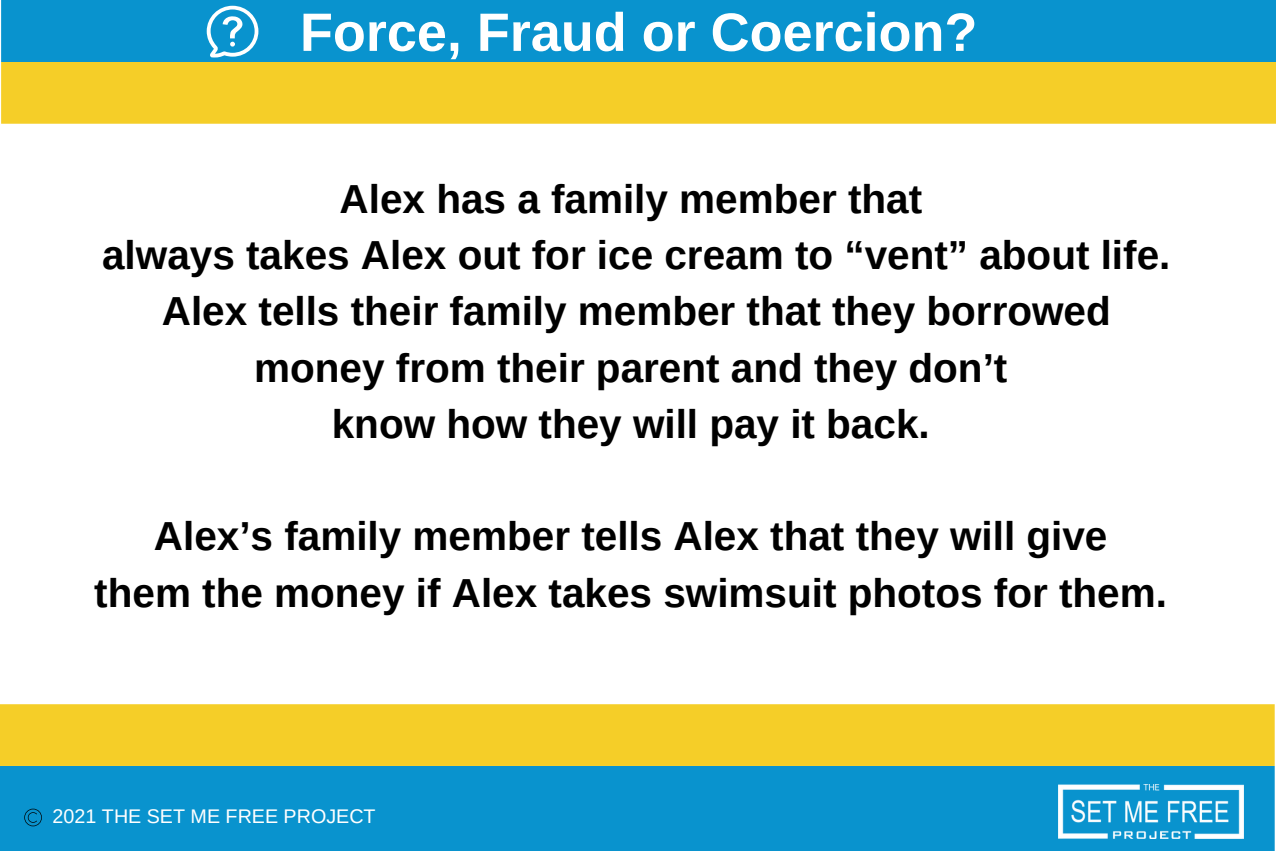
<style>
.page{position:relative;width:1276px;height:851px;background:#fff}
.page>*{position:absolute;margin:0;border:0;box-sizing:border-box;transform-origin:0 0}
.t1{font:700 54px "Arimo";color:#fff}
.t2{font:700 40.5px/56.4px "Arimo";color:#000;text-align:center}
.t3{font:19.8px "Arimo";color:#fff}
</style>
<div class="page">
<div style="left:1px;top:0;width:1275px;height:62px;background:#0993ce"></div>
<div style="left:1px;top:62px;width:1275px;height:62px;background:#f5ce28"></div>
<div style="left:0;top:766px;width:1274px;height:84px;background:#0993ce"></div>
<div style="left:0;top:704px;width:1274px;height:62px;background:#f5ce28"></div>
<svg style="left:24px;top:808px;width:18px;height:18px"></svg>
<img style="left:1059px;top:784px;width:184px;height:54px">
<svg style="left:207px;top:6px;width:51px;height:51px"></svg>
<h1 class="t1" style="left:300px;top:2px;width:679px">Force, Fraud or Coercion?</h1>
<p class="t2" style="left:102px;top:170px;width:1070px">Alex has a family member that<br>always takes Alex out for ice cream to “vent” about life.<br>Alex tells their family member that they borrowed money from their parent and they don’t<br>know how they will pay it back.</p>
<p class="t2" style="left:94px;top:508px;width:1074px">Alex’s family member tells Alex that they will give<br>them the money if Alex takes swimsuit photos for them.</p>
<p class="t3" style="left:53px;top:805px;width:324px">2021 THE SET ME FREE PROJECT</p>
</div>
